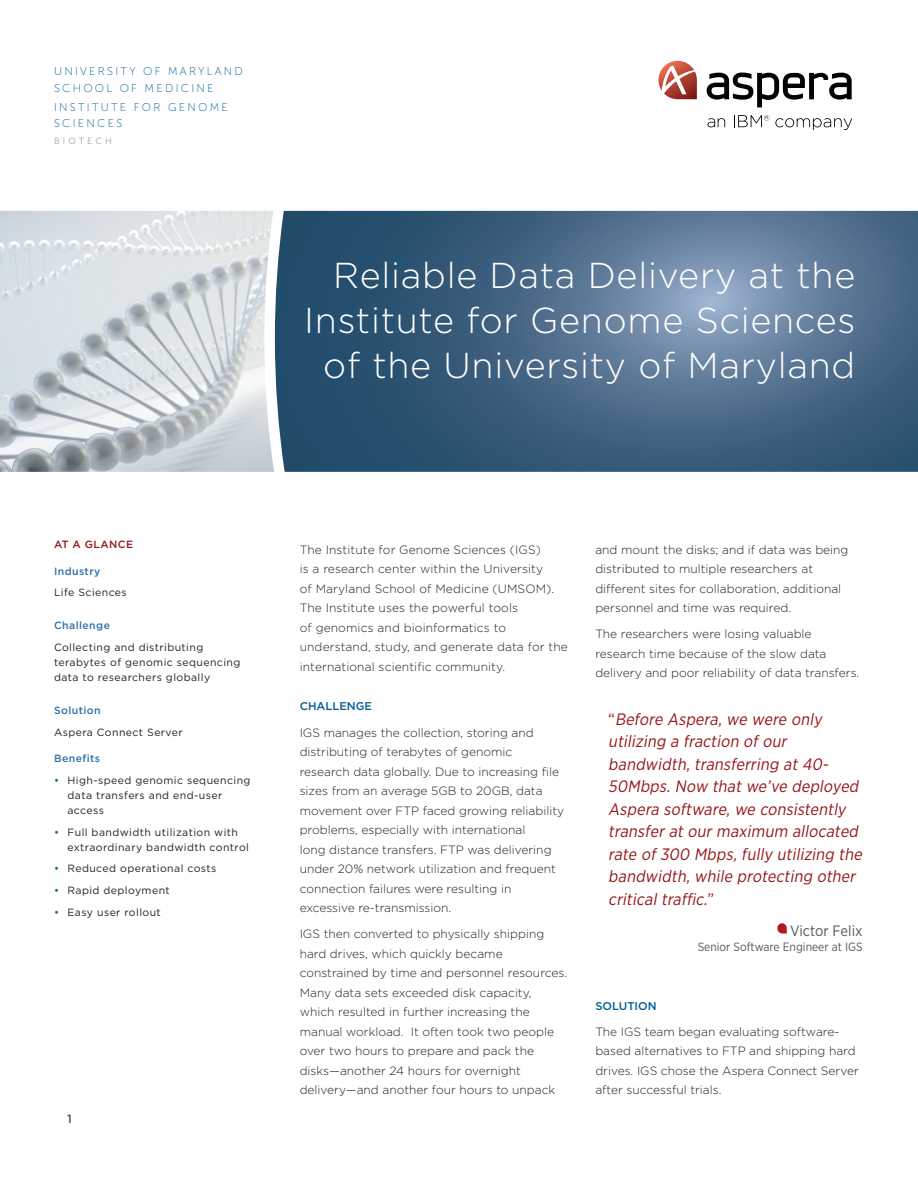
<style>
.page{position:relative;width:918px;height:1188px;background:#fff}
.page>*{position:absolute;margin:0;border:0;box-sizing:border-box;transform-origin:0 0}
.t1{font:300 36px/45px "Gotham";letter-spacing:.02em;color:#fff;text-align:right}
.t2{font:italic 16.5px/22.5px "Gotham Narrow";color:#961619}
.t3{font:15px "Gotham Narrow";color:#57585a}
.t4{font:300 12px/19.5px "Gotham";color:#231f20}
.t5{font:12px "Gotham Narrow";color:#57585a}
.t6{font:500 12px "Gotham";color:#231f20}
.t7{font:11.25px/16.5px "Museo Sans 100";letter-spacing:.2em;color:#015c97}
.t8{font:500 11.25px "Gotham";color:#015c97}
.t9{font:10.5px/15px "Gotham";letter-spacing:.04em;color:#231f20}
.t10{font:500 10.5px "Gotham";letter-spacing:.04em;color:#3071a7}
.t11{font:500 10.5px "Gotham";letter-spacing:.04em;color:#961619}
.t12{font:9px "Museo Sans 300";letter-spacing:.35em;color:#a1a1a5}
.s1{color:#015c97}
.s2{font-style:normal}
</style>
<div class="page">
<svg style="left:275px;top:211px;width:643px;height:261px;background:#466785"></svg>
<img style="left:0;top:211px;width:274px;height:261px">
<svg style="left:777px;top:923px;width:10px;height:11px"></svg>
<svg style="left:658px;top:61px;width:39px;height:38px"></svg>
<svg style="left:707px;top:73px;width:145px;height:34px"></svg>
<svg style="left:708px;top:118px;width:17px;height:9px"></svg>
<svg style="left:734px;top:115px;width:35px;height:12px"></svg>
<svg style="left:775px;top:118px;width:77px;height:12px"></svg>
<p class="t7" style="left:54px;top:63px;width:190px">UNIVERSITY OF MARYLAND<br>SCHOOL OF MEDICINE</p>
<p class="t7" style="left:54px;top:99px;width:176px">INSTITUTE FOR GENOME<br>SCIENCES</p>
<p class="t12" style="left:54px;top:136px;width:59px">BIOTECH</p>
<p class="t1" style="left:304px;top:252px;width:553px">Reliable Data Delivery at the<br>Institute for Genome Sciences of the University of Maryland</p>
<p class="t11" style="left:54px;top:539px;width:81px">AT A GLANCE</p>
<p class="t10" style="left:54px;top:565px;width:48px">Industry</p>
<p class="t9" style="left:54px;top:585px;width:74px">Life Sciences</p>
<p class="t10" style="left:54px;top:620px;width:58px">Challenge</p>
<p class="t9" style="left:54px;top:640px;width:188px">Collecting and distributing terabytes of genomic sequencing data to researchers globally</p>
<p class="t10" style="left:54px;top:704px;width:48px">Solution</p>
<p class="t9" style="left:54px;top:724px;width:130px">Aspera Connect Server</p>
<p class="t10" style="left:54px;top:752px;width:48px">Benefits</p>
<p class="t9" style="left:68px;top:772px;width:185px;text-indent:-14px"><span class="s1">•</span> High-speed genomic sequencing data transfers and end-user access</p>
<p class="t9" style="left:68px;top:824px;width:183px;text-indent:-14px"><span class="s1">•</span> Full bandwidth utilization with extraordinary bandwidth control</p>
<p class="t9" style="left:54px;top:861px;width:164px"><span class="s1">•</span> Reduced operational costs</p>
<p class="t9" style="left:54px;top:883px;width:117px"><span class="s1">•</span> Rapid deployment</p>
<p class="t9" style="left:54px;top:904px;width:108px"><span class="s1">•</span> Easy user rollout</p>
<p class="t6" style="left:67px;top:1112px;width:6px">1</p>
<p class="t4" style="left:300px;top:539px;width:270px">The Institute for Genome Sciences (IGS)<br>is a research center within the University<br>of Maryland School of Medicine (UMSOM).<br>The Institute uses the powerful tools<br>of genomics and bioinformatics to understand, study, and generate data for the international scientific community.</p>
<p class="t8" style="left:300px;top:700px;width:74px">CHALLENGE</p>
<p class="t4" style="left:300px;top:722px;width:266px">IGS manages the collection, storing and distributing of terabytes of genomic research data globally. Due to increasing file sizes from an average 5GB to 20GB, data movement over FTP faced growing reliability problems, especially with international<br>long distance transfers. FTP was delivering under 20% network utilization and frequent connection failures were resulting in excessive re-transmission.</p>
<p class="t4" style="left:300px;top:924px;width:269px">IGS then converted to physically shipping hard drives, which quickly became constrained by time and personnel resources.<br>Many data sets exceeded disk capacity, which resulted in further increasing the manual workload. It often took two people over two hours to prepare and pack the disks—another 24 hours for overnight delivery—and another four hours to unpack</p>
<p class="t4" style="left:595px;top:539px;width:255px">and mount the disks; and if data was being distributed to multiple researchers at different sites for collaboration, additional personnel and time was required.</p>
<p class="t4" style="left:595px;top:624px;width:266px">The researchers were losing valuable research time because of the slow data delivery and poor reliability of data transfers.</p>
<p class="t2" style="left:608px;top:708px;width:259px"><span class="s2">“</span> Before Aspera, we were only utilizing a fraction of our bandwidth, transferring at 40-<br>50Mbps. Now that we’ve deployed<br>Aspera software, we consistently transfer at our maximum allocated rate of 300 Mbps, fully utilizing the bandwidth, while protecting other critical traffic.<span class="s2">”</span></p>
<p class="t3" style="left:790px;top:922px;width:74px">Victor Felix</p>
<p class="t5" style="left:698px;top:939px;width:166px">Senior Software Engineer at IGS</p>
<p class="t8" style="left:595px;top:999px;width:63px">SOLUTION</p>
<p class="t4" style="left:595px;top:1022px;width:265px">The IGS team began evaluating software&shy;based alternatives to FTP and shipping hard drives. IGS chose the Aspera Connect Server after successful trials.</p>
</div>
